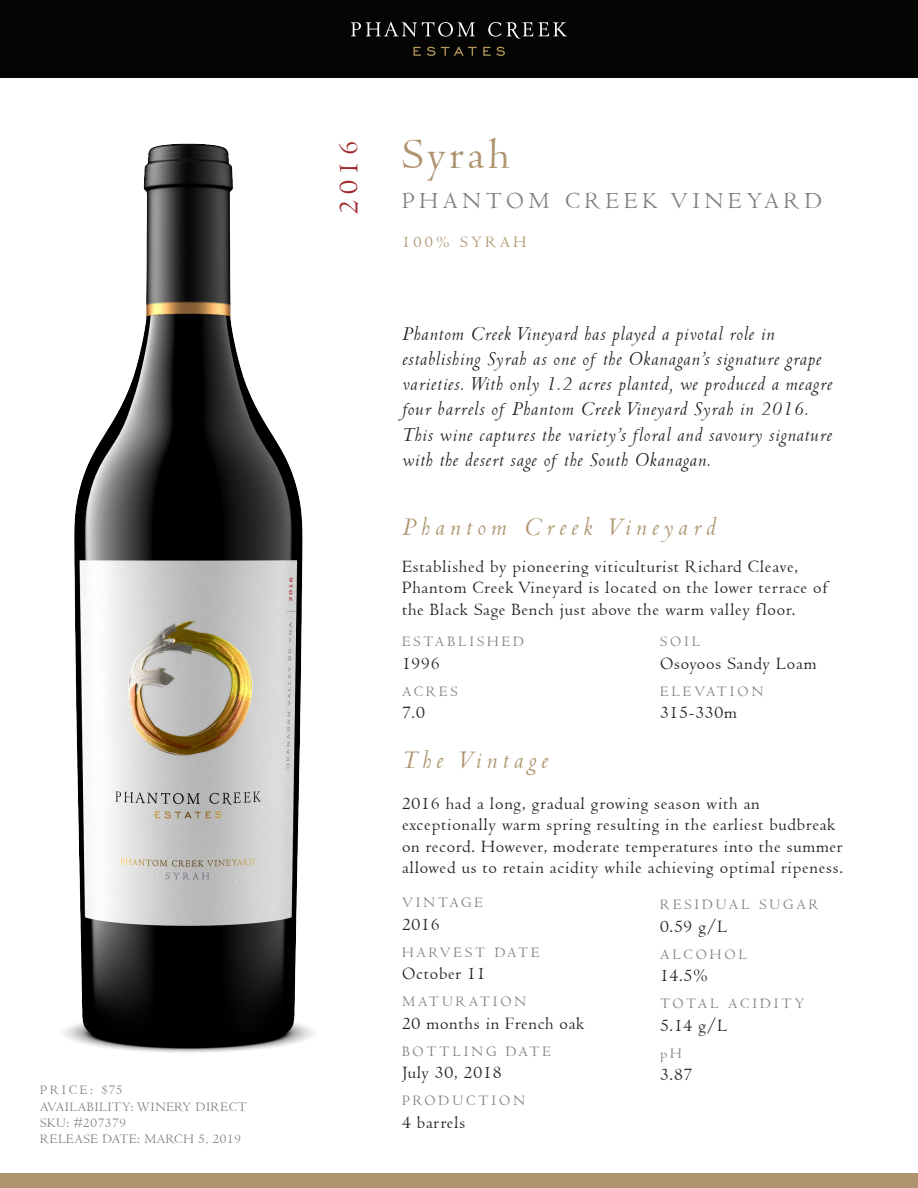
<style>
.page{position:relative;width:918px;height:1188px;background:#fff}
.page>*{position:absolute;margin:0;border:0;box-sizing:border-box;transform-origin:0 0}
.t1{font:45px "Centaur";letter-spacing:.09em;color:#ae946e}
.t2{font:28.5px "Centaur";color:#9f252a}
.t3{font:italic 27px "Centaur";letter-spacing:.2em;color:#ae946e}
.t4{font:24px "Centaur";letter-spacing:.2em;color:#7f8080}
.t5{font:italic 21px/25.2px "Centaur";letter-spacing:.045em;color:#231f20}
.t6{font:18px/21.6px "Centaur";letter-spacing:.045em;color:#231f20}
.t7{font:16.5px "Centaur";letter-spacing:.2em;color:#ae946e}
.t8{font:15px "Centaur";letter-spacing:.2em;color:#7f8080}
.t9{font:13.5px "Centaur";letter-spacing:.045em;color:#7f8080}
</style>
<div class="page">
<div style="left:0;top:0;width:918px;height:78px;background:#040503"></div>
<svg style="left:351px;top:22px;width:124px;height:15px"></svg>
<svg style="left:488px;top:22px;width:13px;height:15px"></svg>
<svg style="left:507px;top:22px;width:60px;height:17px"></svg>
<svg style="left:413px;top:47px;width:8px;height:9px"></svg>
<svg style="left:427px;top:47px;width:8px;height:9px"></svg>
<svg style="left:441px;top:47px;width:36px;height:9px"></svg>
<svg style="left:483px;top:47px;width:22px;height:9px"></svg>
<div style="left:0;top:1173px;width:918px;height:15px;background:#ad946e"></div>
<img style="left:63px;top:143px;width:251px;height:910px">
<p class="t9" style="left:40px;top:1082px;width:84px">PRICE: $75</p>
<p class="t9" style="left:40px;top:1098px;width:208px">AVAILABILITY: WINERY DIRECT</p>
<p class="t9" style="left:40px;top:1114px;width:87px">SKU: #207379</p>
<p class="t9" style="left:40px;top:1131px;width:202px">RELEASE DATE: MARCH 5, 2019</p>
<p class="t2" style="left:332px;top:214px;width:74px;rotate:-90deg">2016</p>
<p class="t1" style="left:402px;top:127px;width:109px">Syrah</p>
<p class="t4" style="left:402px;top:186px;width:422px">PHANTOM CREEK VINEYARD</p>
<p class="t7" style="left:402px;top:232px;width:126px">100% SYRAH</p>
<p class="t5" style="left:402px;top:321px;width:432px">Phantom Creek Vineyard has played a pivotal role in establishing Syrah as one of the Okanagan’s signature grape varieties. With only 1.2 acres planted, we produced a meagre four barrels of Phantom Creek Vineyard Syrah in 2016.<br>This wine captures the variety’s floral and savoury signature with the desert sage of the South Okanagan.</p>
<p class="t3" style="left:402px;top:510px;width:315px">Phantom Creek Vineyard</p>
<p class="t6" style="left:402px;top:555px;width:427px">Established by pioneering viticulturist Richard Cleave,<br>Phantom Creek Vineyard is located on the lower terrace of the Black Sage Bench just above the warm valley floor.</p>
<p class="t8" style="left:402px;top:632px;width:123px">ESTABLISHED</p>
<p class="t6" style="left:402px;top:652px;width:39px">1996</p>
<p class="t8" style="left:402px;top:682px;width:57px">ACRES</p>
<p class="t6" style="left:402px;top:702px;width:24px">7.0</p>
<p class="t3" style="left:402px;top:743px;width:147px">The Vintage</p>
<p class="t8" style="left:660px;top:632px;width:42px">SOIL</p>
<p class="t6" style="left:660px;top:652px;width:158px">Osoyoos Sandy Loam</p>
<p class="t8" style="left:660px;top:682px;width:105px">ELEVATION</p>
<p class="t6" style="left:660px;top:702px;width:78px">315-330m</p>
<p class="t6" style="left:402px;top:792px;width:443px">2016 had a long, gradual growing season with an exceptionally warm spring resulting in the earliest budbreak on record. However, moderate temperatures into the summer allowed us to retain acidity while achieving optimal ripeness.</p>
<p class="t8" style="left:402px;top:894px;width:82px">VINTAGE</p>
<p class="t6" style="left:402px;top:913px;width:39px">2016</p>
<p class="t8" style="left:402px;top:943px;width:139px">HARVEST DATE</p>
<p class="t6" style="left:402px;top:963px;width:85px">October 11</p>
<p class="t8" style="left:402px;top:993px;width:126px">MATURATION</p>
<p class="t6" style="left:402px;top:1012px;width:184px">20 months in French oak</p>
<p class="t8" style="left:402px;top:1042px;width:150px">BOTTLING DATE</p>
<p class="t6" style="left:402px;top:1062px;width:101px">July 30, 2018</p>
<p class="t8" style="left:402px;top:1092px;width:124px">PRODUCTION</p>
<p class="t6" style="left:402px;top:1111px;width:65px">4 barrels</p>
<p class="t8" style="left:660px;top:896px;width:160px">RESIDUAL SUGAR</p>
<p class="t6" style="left:660px;top:915px;width:69px">0.59 g/L</p>
<p class="t8" style="left:660px;top:945px;width:88px">ALCOHOL</p>
<p class="t6" style="left:660px;top:965px;width:49px">14.5%</p>
<p class="t8" style="left:660px;top:995px;width:146px">TOTAL ACIDITY</p>
<p class="t6" style="left:660px;top:1014px;width:69px">5.14 g/L</p>
<p class="t8" style="left:660px;top:1044px;width:23px">pH</p>
<p class="t6" style="left:660px;top:1064px;width:34px">3.87</p>
</div>
